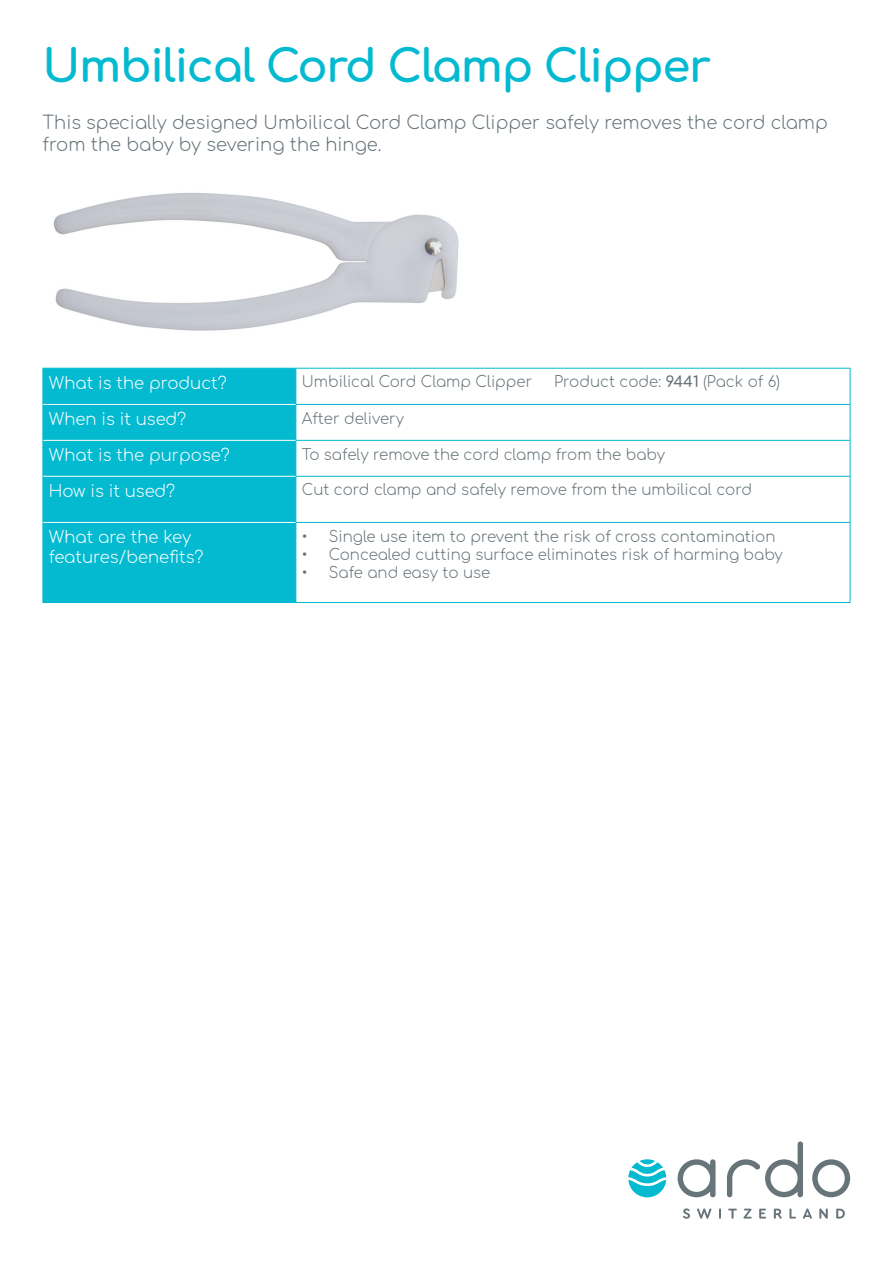
<style>
.page{position:relative;width:893px;height:1263px;background:#fff}
.page>*{position:absolute;margin:0;border:0;box-sizing:border-box;transform-origin:0 0}
.t1{font:700 45px "Comfortaa";letter-spacing:-.03em;color:#03bad1}
.t2{font:300 18px/21.6px "Comfortaa";color:#677479}
.t3{font:300 16.5px "Comfortaa";color:#fff}
.t4{font:300 15px "Comfortaa";color:#677479}
.s1{font-weight:600}
</style>
<div class="page">
<div style="left:44px;top:369px;width:251px;height:233px;background:#03bad1"></div>
<hr style="left:43px;top:369px;width:1px;height:35px;background:#03bad1">
<hr style="left:43px;top:368px;width:253px;height:1px;background:#03bad1">
<hr style="left:295px;top:369px;width:1px;height:35px;background:#03bad1">
<hr style="left:296px;top:368px;width:554px;height:1px;background:#03bad1">
<hr style="left:850px;top:369px;width:1px;height:35px;background:#03bad1">
<hr style="left:43px;top:404px;width:1px;height:36px;background:#03bad1">
<hr style="left:43px;top:440px;width:1px;height:36px;background:#03bad1">
<hr style="left:43px;top:476px;width:1px;height:46px;background:#03bad1">
<hr style="left:295px;top:405px;width:1px;height:35px;background:#03bad1">
<hr style="left:295px;top:441px;width:1px;height:35px;background:#03bad1">
<hr style="left:295px;top:477px;width:1px;height:45px;background:#03bad1">
<hr style="left:295px;top:404px;width:555px;height:1px;background:#03bad1">
<hr style="left:850px;top:405px;width:1px;height:35px;background:#03bad1">
<hr style="left:850px;top:441px;width:1px;height:35px;background:#03bad1">
<hr style="left:850px;top:477px;width:1px;height:45px;background:#03bad1">
<hr style="left:295px;top:440px;width:555px;height:1px;background:#03bad1">
<hr style="left:295px;top:476px;width:555px;height:1px;background:#03bad1">
<hr style="left:43px;top:522px;width:1px;height:80px;background:#03bad1">
<hr style="left:43px;top:602px;width:253px;height:1px;background:#03bad1">
<hr style="left:295px;top:523px;width:1px;height:79px;background:#03bad1">
<hr style="left:295px;top:522px;width:555px;height:1px;background:#03bad1">
<hr style="left:850px;top:523px;width:1px;height:79px;background:#03bad1">
<hr style="left:296px;top:602px;width:554px;height:1px;background:#03bad1">
<hr style="left:43px;top:404px;width:252px;height:1px;background:#fff">
<hr style="left:43px;top:440px;width:252px;height:1px;background:#fff">
<hr style="left:43px;top:476px;width:252px;height:1px;background:#fff">
<hr style="left:43px;top:522px;width:252px;height:1px;background:#fff">
<img style="left:53px;top:193px;width:406px;height:138px">
<svg style="left:678px;top:1159px;width:37px;height:38px"></svg>
<svg style="left:727px;top:1141px;width:76px;height:56px"></svg>
<svg style="left:812px;top:1159px;width:38px;height:38px"></svg>
<svg style="left:683px;top:1208px;width:7px;height:11px"></svg>
<svg style="left:697px;top:1208px;width:14px;height:11px"></svg>
<svg style="left:719px;top:1208px;width:2px;height:11px"></svg>
<svg style="left:728px;top:1208px;width:9px;height:11px"></svg>
<svg style="left:743px;top:1208px;width:9px;height:10px"></svg>
<svg style="left:759px;top:1208px;width:7px;height:10px"></svg>
<svg style="left:774px;top:1208px;width:8px;height:11px"></svg>
<svg style="left:789px;top:1208px;width:7px;height:10px"></svg>
<svg style="left:803px;top:1208px;width:9px;height:11px"></svg>
<svg style="left:819px;top:1208px;width:9px;height:11px"></svg>
<svg style="left:836px;top:1208px;width:9px;height:10px"></svg>
<svg style="left:628px;top:1159px;width:38px;height:38px"></svg>
<p class="t1" style="left:43px;top:25px;width:670px">Umbilical Cord Clamp Clipper</p>
<p class="t2" style="left:43px;top:109px;width:787px">This specially designed Umbilical Cord Clamp Clipper safely removes the cord clamp from the baby by severing the hinge.</p>
<p class="t3" style="left:49px;top:368px;width:179px">What is the product?</p>
<p class="t4" style="left:302px;top:368px;width:232px">Umbilical Cord Clamp Clipper</p>
<p class="t4" style="left:554px;top:368px;width:227px">Product code: <span class="s1">9441</span> (Pack of 6)</p>
<p class="t3" style="left:49px;top:404px;width:139px">When is it used?</p>
<p class="t4" style="left:302px;top:405px;width:104px">After delivery</p>
<p class="t3" style="left:49px;top:440px;width:183px">What is the purpose?</p>
<p class="t4" style="left:302px;top:441px;width:365px">To safely remove the cord clamp from the baby</p>
<p class="t3" style="left:49px;top:476px;width:128px">How is it used?</p>
<p class="t4" style="left:302px;top:476px;width:452px">Cut cord clamp and safely remove from the umbilical cord</p>
<p class="t3" style="left:49px;top:522px;width:144px">What are the key</p>
<p class="t3" style="left:49px;top:542px;width:156px">features/benefits?</p>
<p class="t4" style="left:302px;top:523px;width:475px">• Single use item to prevent the risk of cross contamination</p>
<p class="t4" style="left:302px;top:541px;width:482px">• Concealed cutting surface eliminates risk of harming baby</p>
<p class="t4" style="left:302px;top:559px;width:190px">• Safe and easy to use</p>
</div>
